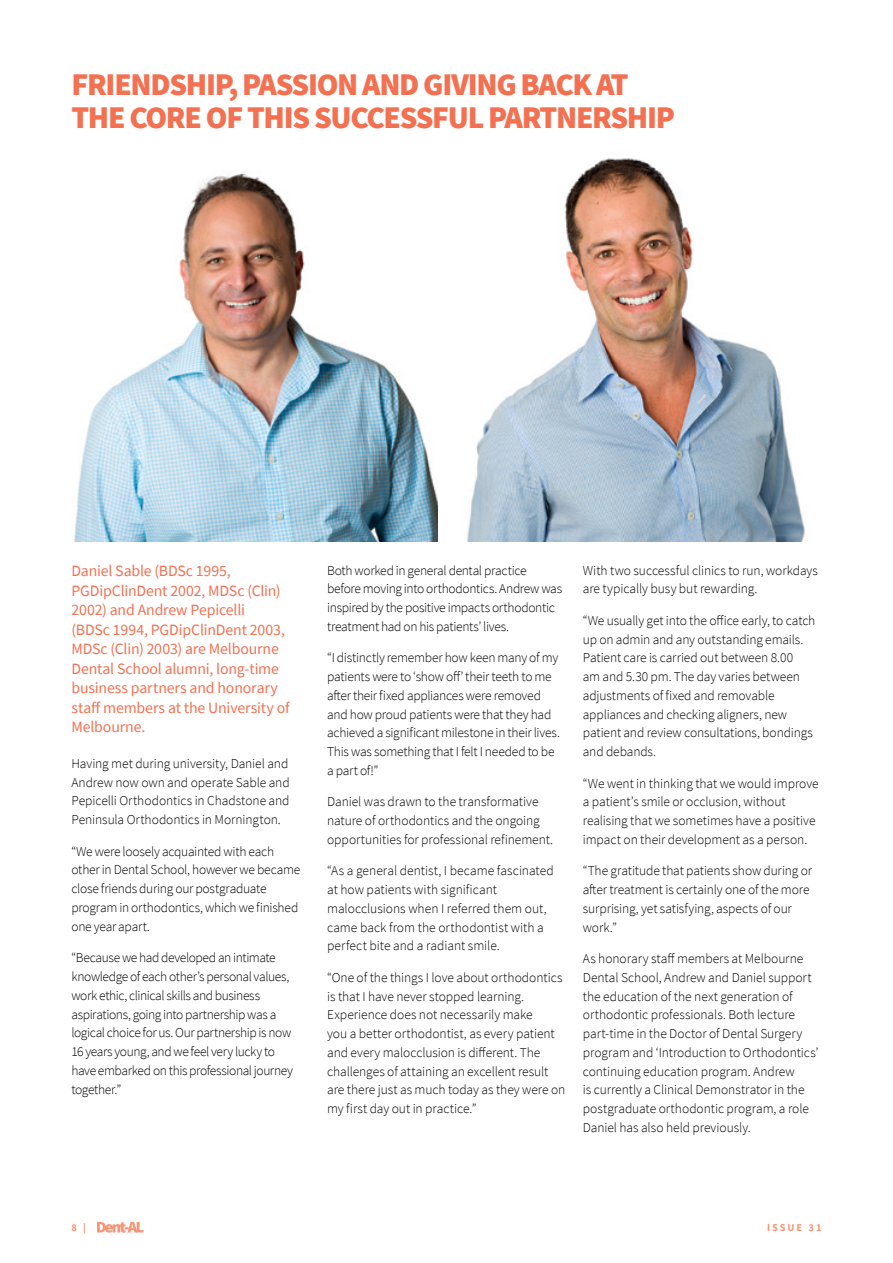
<style>
.page{position:relative;width:893px;height:1263px;background:#fff}
.page>*{position:absolute;margin:0;border:0;box-sizing:border-box;transform-origin:0 0}
.CHIRON_-_Heading_1{font:900 31.5px/33px "Source Sans Pro";letter-spacing:-.04em;color:#f37051}
.CHIRON_-_Intro{font:15.75px/19.5px "Source Sans Pro";letter-spacing:-.01em;color:#f37051}
.CHIRON_-_Body_Copy{font:300 13.5px/18.8px "Source Sans Pro";letter-spacing:-.01em;color:#000}
.CHIRON_-_Body_Copy-2{font:300 13.5px/18.8px "Source Sans Pro";letter-spacing:-.03em;color:#000}
.t1{font:700 10.5px "Source Sans Pro";letter-spacing:.19em;color:#f79679}
</style>
<div class="page">
<img style="left:74px;top:172px;width:364px;height:369px">
<img style="left:467px;top:158px;width:338px;height:383px">
<svg style="left:97px;top:1222px;width:47px;height:11px"></svg>
<p class="CHIRON_-_Heading_1" style="left:71px;top:68px;width:605px">FRIENDSHIP, PASSION AND GIVING BACK AT<br>THE CORE OF THIS SUCCESSFUL PARTNERSHIP</p>
<p class="CHIRON_-_Intro" style="left:71px;top:561px;width:220px">Daniel Sable (BDSc 1995,<br>PGDipClinDent 2002, MDSc (Clin)<br>2002) and Andrew Pepicelli<br>(BDSc 1994, PGDipClinDent 2003,<br>MDSc (Clin) 2003) are Melbourne<br>Dental School alumni, long-time business partners and honorary staff members at the University of<br>Melbourne.</p>
<p class="CHIRON_-_Body_Copy" style="left:71px;top:754px;width:220px;text-align:justify">Having met during university, Daniel and Andrew now own and operate Sable and Pepicelli Orthodontics in Chadstone and Peninsula Orthodontics in Mornington.</p>
<p class="CHIRON_-_Body_Copy" style="left:71px;top:842px;width:230px">“We were loosely acquainted with each other in Dental School, however we became close friends during our postgraduate program in orthodontics, which we finished one year apart.</p>
<p class="CHIRON_-_Body_Copy-2" style="left:71px;top:948px;width:223px">“Because we had developed an intimate knowledge of each other’s personal values, work ethic, clinical skills and business aspirations, going into partnership was a logical choice for us. Our partnership is now 16 years young, and we feel very lucky to have embarked on this professional journey together.”</p>
<p class="CHIRON_-_Body_Copy" style="left:327px;top:561px;width:236px">Both worked in general dental practice before moving into orthodontics. Andrew was inspired by the positive impacts orthodontic treatment had on his patients’ lives.</p>
<p class="CHIRON_-_Body_Copy" style="left:327px;top:648px;width:234px">“I distinctly remember how keen many of my patients were to ‘show off’ their teeth to me after their fixed appliances were removed and how proud patients were that they had achieved a significant milestone in their lives.<br>This was something that I felt I needed to be a part of!”</p>
<p class="CHIRON_-_Body_Copy" style="left:327px;top:792px;width:228px">Daniel was drawn to the transformative nature of orthodontics and the ongoing opportunities for professional refinement.</p>
<p class="CHIRON_-_Body_Copy" style="left:327px;top:861px;width:228px">“As a general dentist, I became fascinated at how patients with significant malocclusions when I referred them out, came back from the orthodontist with a perfect bite and a radiant smile.</p>
<p class="CHIRON_-_Body_Copy" style="left:327px;top:968px;width:240px">“One of the things I love about orthodontics is that I have never stopped learning.<br>Experience does not necessarily make<br>you a better orthodontist, as every patient and every malocclusion is different. The challenges of attaining an excellent result are there just as much today as they were on my first day out in practice.”</p>
<p class="CHIRON_-_Body_Copy" style="left:583px;top:561px;width:237px">With two successful clinics to run, workdays are typically busy but rewarding.</p>
<p class="CHIRON_-_Body_Copy" style="left:583px;top:611px;width:234px">“We usually get into the office early, to catch up on admin and any outstanding emails.<br>Patient care is carried out between 8.00<br>am and 5.30 pm. The day varies between adjustments of fixed and removable appliances and checking aligners, new patient and review consultations, bondings and debands.</p>
<p class="CHIRON_-_Body_Copy" style="left:583px;top:774px;width:237px">“We went in thinking that we would improve a patient’s smile or occlusion, without realising that we sometimes have a positive impact on their development as a person.</p>
<p class="CHIRON_-_Body_Copy" style="left:583px;top:861px;width:231px">“The gratitude that patients show during or after treatment is certainly one of the more surprising, yet satisfying, aspects of our work.”</p>
<p class="CHIRON_-_Body_Copy" style="left:583px;top:949px;width:237px">As honorary staff members at Melbourne Dental School, Andrew and Daniel support the education of the next generation of orthodontic professionals. Both lecture part-time in the Doctor of Dental Surgery program and ‘Introduction to Orthodontics’ continuing education program. Andrew<br>is currently a Clinical Demonstrator in the postgraduate orthodontic program, a role Daniel has also held previously.</p>
<p class="t1" style="left:71px;top:1220px;width:16px">8 |</p>
<p class="t1" style="left:767px;top:1220px;width:56px">ISSUE 31</p>
</div>
